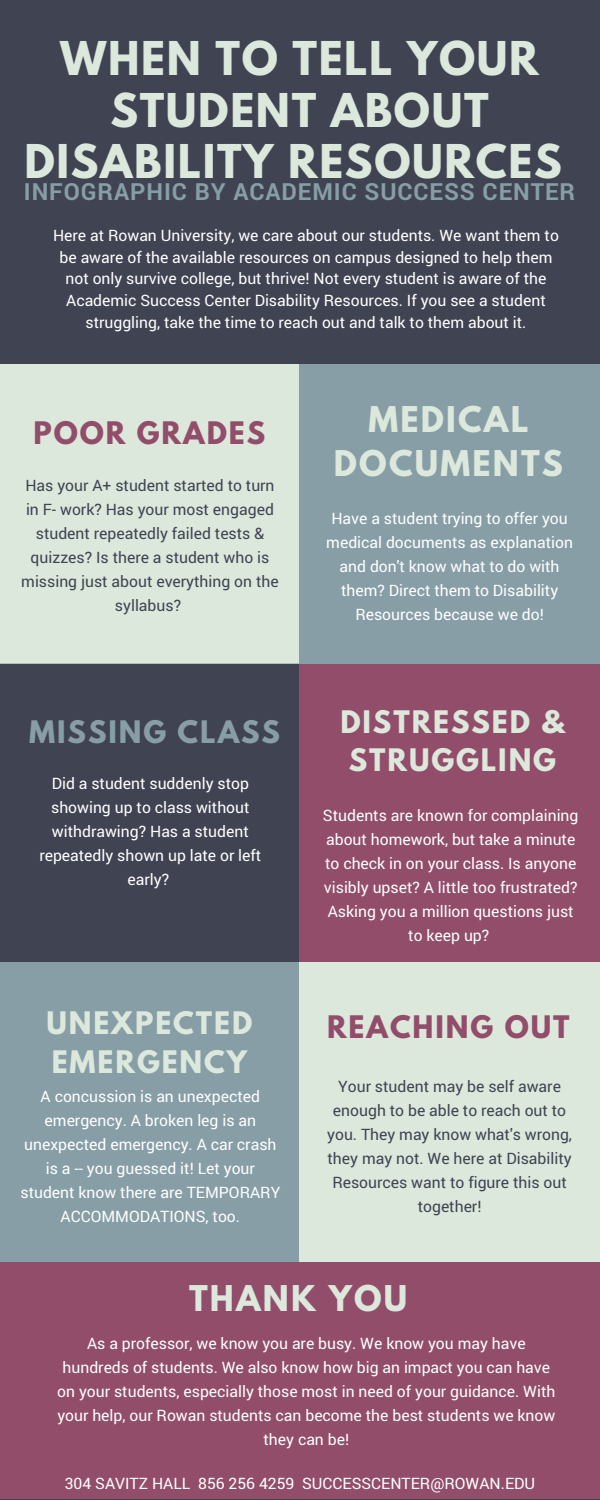
<style>
.page{position:relative;width:600px;height:1500px;background:#404352}
.page>*{position:absolute;margin:0;border:0;box-sizing:border-box;transform-origin:0 0}
.t1{font:700 41.3px/51.8px "League Spartan";letter-spacing:.04em;color:#dce8dc;text-align:center}
.t2{font:700 31.4px/43.5px "League Spartan";letter-spacing:.07em;color:#dce8dc;text-align:center}
.t3{font:700 27.5px/38.2px "League Spartan";letter-spacing:.07em;color:#dce8dc;text-align:center}
.t4{font:700 27.5px "League Spartan";letter-spacing:.07em;color:#924d6a}
.t5{font:700 27.5px "League Spartan";letter-spacing:.07em;color:#879ea6}
.t6{font:700 23.6px "Roboto";letter-spacing:.04em;color:#879ea6}
.t7{font:15.7px/24px "Roboto";color:#fff;text-align:center}
.t8{font:15.7px/24px "Roboto";color:#404352;text-align:center}
</style>
<div class="page">
<div style="left:299px;top:364px;width:300px;height:300px;background:#879ea6"></div>
<div style="left:0;top:364px;width:299px;height:300px;background:#dce8dc"></div>
<div style="left:300px;top:664px;width:300px;height:300px;background:#924d6a"></div>
<div style="left:0;top:962px;width:300px;height:300px;background:#879ea6"></div>
<div style="left:300px;top:962px;width:300px;height:300px;background:#dce8dc"></div>
<div style="left:0;top:1262px;width:600px;height:237px;background:#924d6a"></div>
<h1 class="t1" style="left:24px;top:38px;width:539px">WHEN TO TELL YOUR<br>STUDENT ABOUT<br>DISABILITY RESOURCES</h1>
<h3 class="t6" style="left:24px;top:175px;width:553px">INFOGRAPHIC BY ACADEMIC SUCCESS CENTER</h3>
<p class="t7" style="left:53px;top:224px;width:507px;line-height:21.8px">Here at Rowan University, we care about our students. We want them to be aware of the available resources on campus designed to help them not only survive college, but thrive! Not every student is aware of the Academic Success Center Disability Resources. If you see a student struggling, take the time to reach out and talk to them about it.</p>
<h3 class="t4" style="left:34px;top:419px;width:233px">POOR GRADES</h3>
<p class="t8" style="left:21px;top:473px;width:259px">Has your A+ student started to turn in F- work? Has your most engaged student repeatedly failed tests &amp; quizzes? Is there a student who is missing just about everything on the syllabus?</p>
<h3 class="t5" style="left:29px;top:718px;width:252px">MISSING CLASS</h3>
<p class="t7" style="left:39px;top:771px;width:224px">Did a student suddenly stop showing up to class without withdrawing? Has a student repeatedly shown up late or left early?</p>
<h2 class="t2" style="left:334px;top:402px;width:231px">MEDICAL<br>DOCUMENTS</h2>
<p class="t7" style="left:326px;top:506px;width:248px">Have a student trying to offer you medical documents as explanation and don't know what to do with them? Direct them to Disability<br>Resources because we do!</p>
<h3 class="t3" style="left:340px;top:706px;width:226px">DISTRESSED &amp;<br>STRUGGLING</h3>
<p class="t7" style="left:323px;top:803px;width:257px">Students are known for complaining about homework, but take a minute to check in on your class. Is anyone visibly upset? A little too frustrated?<br>Asking you a million questions just to keep up?</p>
<h3 class="t3" style="left:46px;top:1008px;width:207px">UNEXPECTED</h3>
<h3 class="t4" style="left:327px;top:1013px;width:244px">REACHING OUT</h3>
<h3 class="t3" style="left:52px;top:1046px;width:197px">EMERGENCY</h3>
<p class="t7" style="left:20px;top:1084px;width:261px">A concussion is an unexpected emergency. A broken leg is an unexpected emergency. A car crash is a -- you guessed it! Let your student know there are TEMPORARY<br>ACCOMMODATIONS, too.</p>
<p class="t8" style="left:327px;top:1074px;width:246px">Your student may be self aware enough to be able to reach out to you. They may know what's wrong, they may not. We here at Disability<br>Resources want to figure this out together!</p>
<h2 class="t2" style="left:189px;top:1281px;width:220px">THANK YOU</h2>
<p class="t7" style="left:57px;top:1331px;width:500px">As a professor, we know you are busy. We know you may have hundreds of students. We also know how big an impact you can have on your students, especially those most in need of your guidance. With your help, our Rowan students can become the best students we know they can be!</p>
<p class="t7" style="left:65px;top:1471px;width:472px">304 SAVITZ HALL 856 256 4259 SUCCESSCENTER@ROWAN.EDU</p>
</div>
